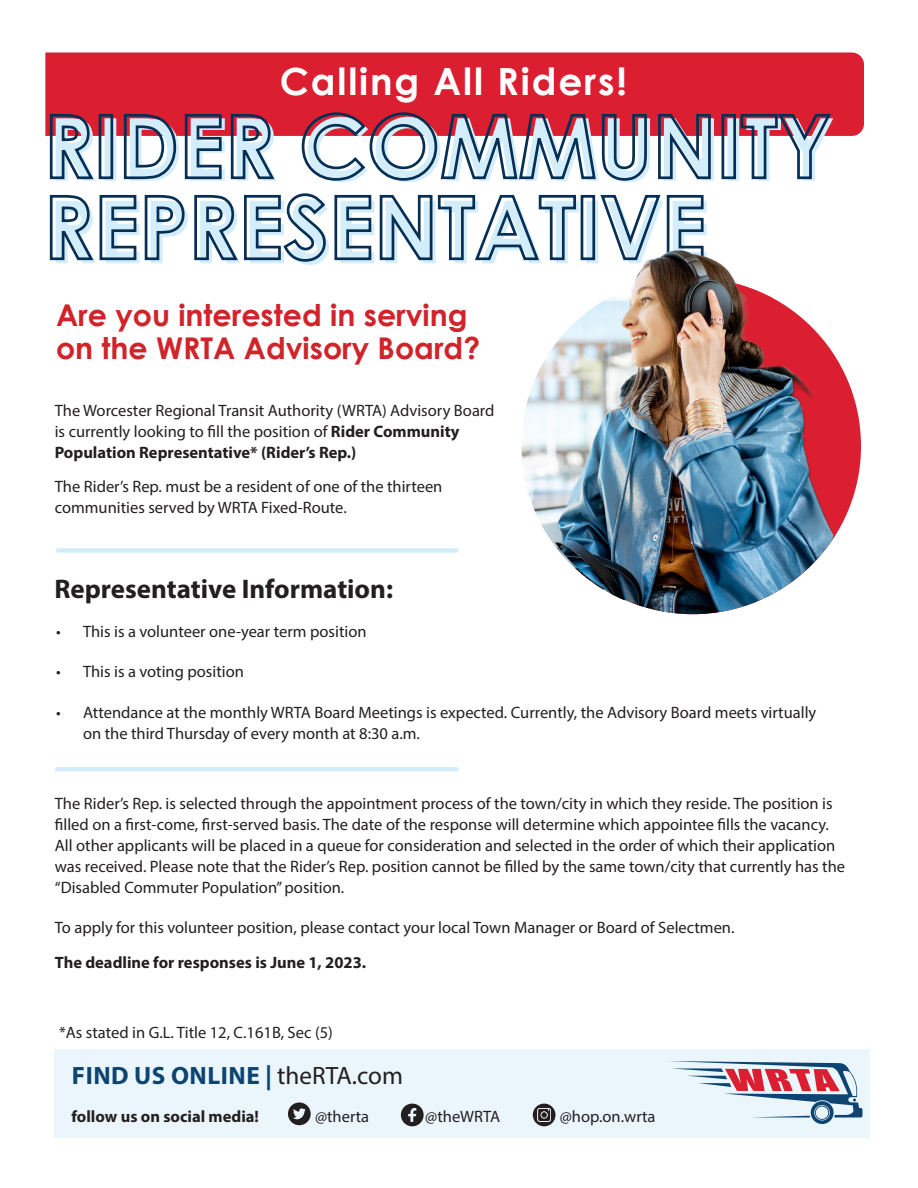
<style>
.page{position:relative;width:918px;height:1188px;background:#fff}
.page>*{position:absolute;margin:0;border:0;box-sizing:border-box;transform-origin:0 0}
.t1{font:700 37.5px "Century Gothic";letter-spacing:.05em;color:#fff}
.t2{font:700 30px/33px "Century Gothic";color:#d1232a}
.Body_Text_2{font:700 27px "Myriad Pro";color:#231f20}
.Body_Text_2-2{font:700 25.2px "Myriad Pro";letter-spacing:.02em;color:#0e4471}
.Body_Text_2-3{font:16.5px/21px "Myriad Pro";color:#231f20}
.Body_Text_2-4{font:700 16.5px "Myriad Pro";color:#231f20}
.s1{font-weight:700}
.s2{font-weight:400;color:#231f20}
</style>
<div class="page">
<div style="left:54px;top:1049px;width:815px;height:89px;background:#eaf6fc"></div>
<div style="left:45px;top:52px;width:819px;height:84px;background:#db1e30"></div>
<svg style="left:669px;top:1061px;width:193px;height:63px"></svg>
<svg style="left:56px;top:201px;width:651px;height:64px"></svg>
<svg style="left:49px;top:193px;width:656px;height:70px"></svg>
<svg style="left:49px;top:111px;width:784px;height:71px"></svg>
<img style="left:525px;top:239px;width:336px;height:375px">
<svg style="left:288px;top:1102px;width:23px;height:23px"></svg>
<svg style="left:401px;top:1104px;width:23px;height:22px"></svg>
<svg style="left:533px;top:1104px;width:23px;height:22px"></svg>
<div style="left:56px;top:548px;width:403px;height:5px;background:#d4edfa;border-radius:2px"></div>
<hr style="left:55px;top:767px;width:404px;height:4px;background:#d4edfa;border-radius:2px">
<p class="t1" style="left:280px;top:53px;width:349px">Calling All Riders!</p>
<p class="t2" style="left:56px;top:297px;width:426px">Are you interested in serving on the WRTA Advisory Board?</p>
<p class="Body_Text_2-3" style="left:55px;top:400px;width:441px">The Worcester Regional Transit Authority (WRTA) Advisory Board is currently looking to fill the position of <span class="s1">Rider Community<br>Population Representative* (Rider’s Rep.)</span></p>
<p class="Body_Text_2-3" style="left:55px;top:476px;width:389px">The Rider’s Rep. must be a resident of one of the thirteen communities served by WRTA Fixed-Route.</p>
<p class="Body_Text_2" style="left:55px;top:571px;width:340px">Representative Information:</p>
<p class="Body_Text_2-3" style="left:56px;top:620px;width:312px">• This is a volunteer one-year term position</p>
<p class="Body_Text_2-3" style="left:56px;top:661px;width:189px">• This is a voting position</p>
<p class="Body_Text_2-3" style="left:83px;top:701px;width:735px;text-indent:-27px">• Attendance at the monthly WRTA Board Meetings is expected. Currently, the Advisory Board meets virtually on the third Thursday of every month at 8:30 a.m.</p>
<p class="Body_Text_2-3" style="left:55px;top:793px;width:792px">The Rider’s Rep. is selected through the appointment process of the town/city in which they reside. The position is filled on a first-come, first-served basis. The date of the response will determine which appointee fills the vacancy.<br>All other applicants will be placed in a queue for consideration and selected in the order of which their application was received. Please note that the Rider’s Rep. position cannot be filled by the same town/city that currently has the “Disabled Commuter Population” position.</p>
<p class="Body_Text_2-3" style="left:55px;top:917px;width:681px">To apply for this volunteer position, please contact your local Town Manager or Board of Selectmen.</p>
<p class="Body_Text_2-4" style="left:55px;top:952px;width:313px">The deadline for responses is June 1, 2023.</p>
<p class="Body_Text_2-3" style="left:59px;top:1022px;width:275px">*As stated in G.L. Title 12, C.161B, Sec (5)</p>
<p class="Body_Text_2-2" style="left:72px;top:1059px;width:333px">FIND US ONLINE | <span class="s2">theRTA.com</span></p>
<p class="Body_Text_2-4" style="left:71px;top:1106px;width:189px">follow us on social media!</p>
<p class="Body_Text_2-3" style="left:315px;top:1106px;width:56px">@therta</p>
<p class="Body_Text_2-3" style="left:425px;top:1106px;width:77px">@theWRTA</p>
<p class="Body_Text_2-3" style="left:560px;top:1106px;width:97px">@hop.on.wrta</p>
</div>
